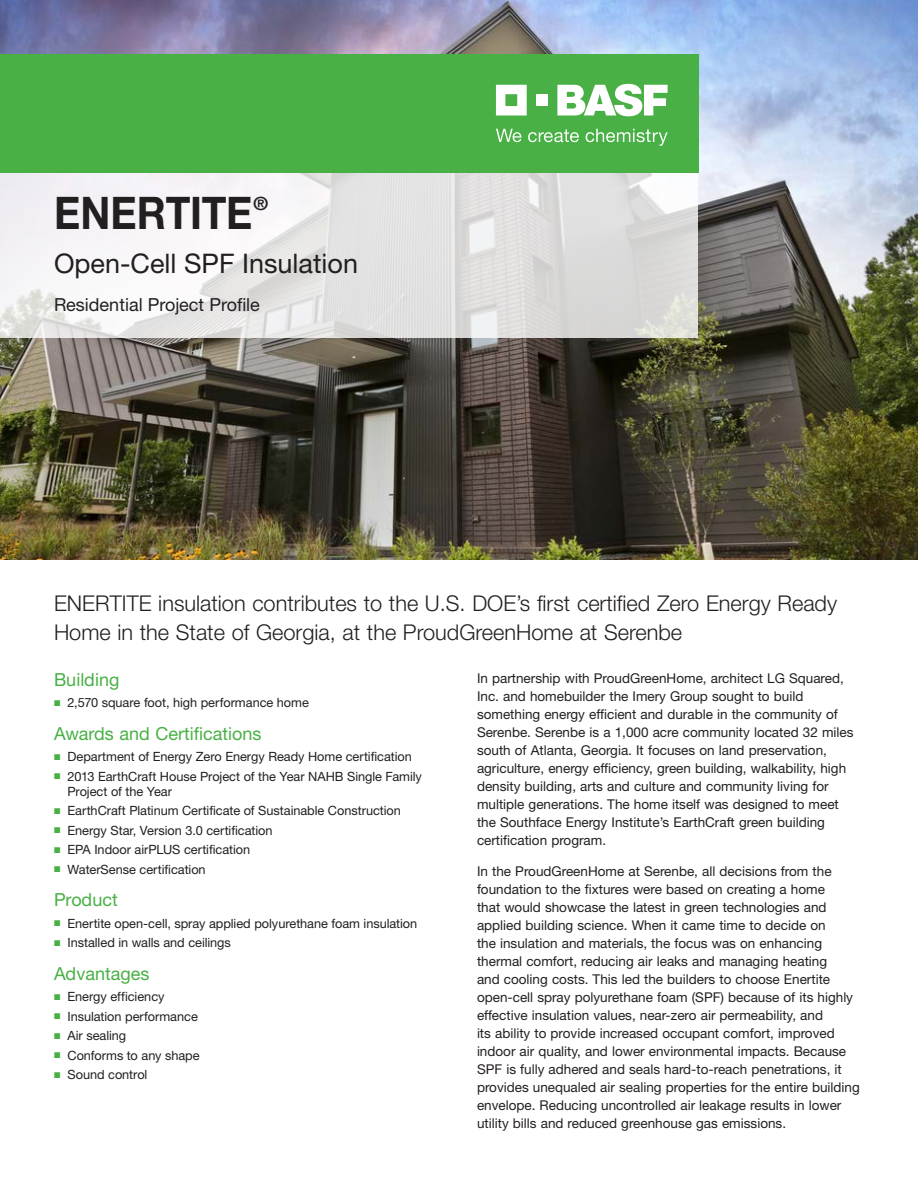
<style>
.page{position:relative;width:918px;height:1188px;background:#fff}
.page>*{position:absolute;margin:0;border:0;box-sizing:border-box;transform-origin:0 0}
.A4__Helv_55___25_30p{font:700 45px "Helvetica Neue LT Std";letter-spacing:-.005em;color:#231f20;scale:.9 1}
.t1{font:27px "Helvetica Neue LT Std";color:#231f20}
.SS_body_copy{font:300 21.75px/28.5px "Helvetica Neue LT Std";color:#231f20}
.A4__Helv_55___25_30p-2{font:700 18.3px "Helvetica Neue LT Std";color:#231f20}
.SS_heading{font:18px "Helvetica Neue LT Std";color:#49b045}
.t2{font:18px "Helvetica Neue LT Std";color:#231f20}
.SS_body_copy-2{font:13.5px/18px "Helvetica Neue LT Std";color:#231f20}
.t3{font:12.75px/15px "Helvetica Neue LT Std";letter-spacing:-.005em;color:#231f20}
.s1{color:#49b045}
</style>
<div class="page">
<img style="left:0;top:0;width:918px;height:560px">
<svg style="left:0;top:173px;width:698px;height:165px"></svg>
<div style="left:0;top:54px;width:698px;height:119px;background:#49b045"></div>
<svg style="left:496px;top:85px;width:31px;height:31px"></svg>
<div style="left:536px;top:94px;width:12px;height:12px;background:#fff"></div>
<svg style="left:557px;top:84px;width:111px;height:32px"></svg>
<svg style="left:496px;top:129px;width:25px;height:13px"></svg>
<svg style="left:528px;top:129px;width:51px;height:13px"></svg>
<svg style="left:586px;top:129px;width:82px;height:17px"></svg>
<p class="A4__Helv_55___25_30p" style="left:54px;top:185px;width:222px">ENERTITE</p>
<p class="A4__Helv_55___25_30p-2" style="left:253px;top:192px;width:16px">®</p>
<p class="t1" style="left:54px;top:247px;width:306px">Open-Cell SPF Insulation</p>
<p class="t2" style="left:54px;top:294px;width:207px">Residential Project Profile</p>
<p class="SS_body_copy" style="left:54px;top:589px;width:785px">ENERTITE insulation contributes to the U.S. DOE’s first certified Zero Energy Ready<br>Home in the State of Georgia, at the ProudGreenHome at Serenbe</p>
<p class="SS_heading" style="left:54px;top:668px;width:67px">Building</p>
<p class="t3" style="left:54px;top:695px;width:256px"><span class="s1">■</span> 2,570 square foot, high performance home</p>
<p class="SS_heading" style="left:54px;top:722px;width:209px">Awards and Certifications</p>
<p class="t3" style="left:54px;top:749px;width:359px"><span class="s1">■</span> Department of Energy Zero Energy Ready Home certification</p>
<p class="t3" style="left:68px;top:769px;width:356px;text-indent:-14px"><span class="s1">■</span> 2013 EarthCraft House Project of the Year NAHB Single Family<br>Project of the Year</p>
<p class="t3" style="left:54px;top:803px;width:348px"><span class="s1">■</span> EarthCraft Platinum Certificate of Sustainable Construction</p>
<p class="t3" style="left:54px;top:823px;width:220px"><span class="s1">■</span> Energy Star, Version 3.0 certification</p>
<p class="t3" style="left:54px;top:842px;width:198px"><span class="s1">■</span> EPA Indoor airPLUS certification</p>
<p class="t3" style="left:54px;top:862px;width:153px"><span class="s1">■</span> WaterSense certification</p>
<p class="SS_heading" style="left:54px;top:889px;width:65px">Product</p>
<p class="t3" style="left:54px;top:916px;width:365px"><span class="s1">■</span> Enertite open-cell, spray applied polyurethane foam insulation</p>
<p class="t3" style="left:54px;top:935px;width:178px"><span class="s1">■</span> Installed in walls and ceilings</p>
<p class="SS_heading" style="left:54px;top:962px;width:97px">Advantages</p>
<p class="t3" style="left:54px;top:989px;width:112px"><span class="s1">■</span> Energy efficiency</p>
<p class="t3" style="left:54px;top:1009px;width:145px"><span class="s1">■</span> Insulation performance</p>
<p class="t3" style="left:54px;top:1028px;width:74px"><span class="s1">■</span> Air sealing</p>
<p class="t3" style="left:54px;top:1048px;width:147px"><span class="s1">■</span> Conforms to any shape</p>
<p class="t3" style="left:54px;top:1067px;width:95px"><span class="s1">■</span> Sound control</p>
<p class="SS_body_copy-2" style="left:477px;top:669px;width:378px">In partnership with ProudGreenHome, architect LG Squared, Inc. and homebuilder the Imery Group sought to build something energy efficient and durable in the community of Serenbe. Serenbe is a 1,000 acre community located 32 miles south of Atlanta, Georgia. It focuses on land preservation, agriculture, energy efficiency, green building, walkability, high density building, arts and culture and community living for multiple generations. The home itself was designed to meet the Southface Energy Institute’s EarthCraft green building certification program.</p>
<p class="SS_body_copy-2" style="left:477px;top:862px;width:384px">In the ProudGreenHome at Serenbe, all decisions from the foundation to the fixtures were based on creating a home<br>that would showcase the latest in green technologies and applied building science. When it came time to decide on<br>the insulation and materials, the focus was on enhancing thermal comfort, reducing air leaks and managing heating<br>and cooling costs. This led the builders to choose Enertite open-cell spray polyurethane foam (SPF) because of its highly effective insulation values, near‑zero air permeability, and<br>its ability to provide increased occupant comfort, improved indoor air quality, and lower environmental impacts. Because SPF is fully adhered and seals hard‑to‑reach penetrations, it provides unequaled air sealing properties for the entire building envelope. Reducing uncontrolled air leakage results in lower utility bills and reduced greenhouse gas emissions.</p>
</div>
